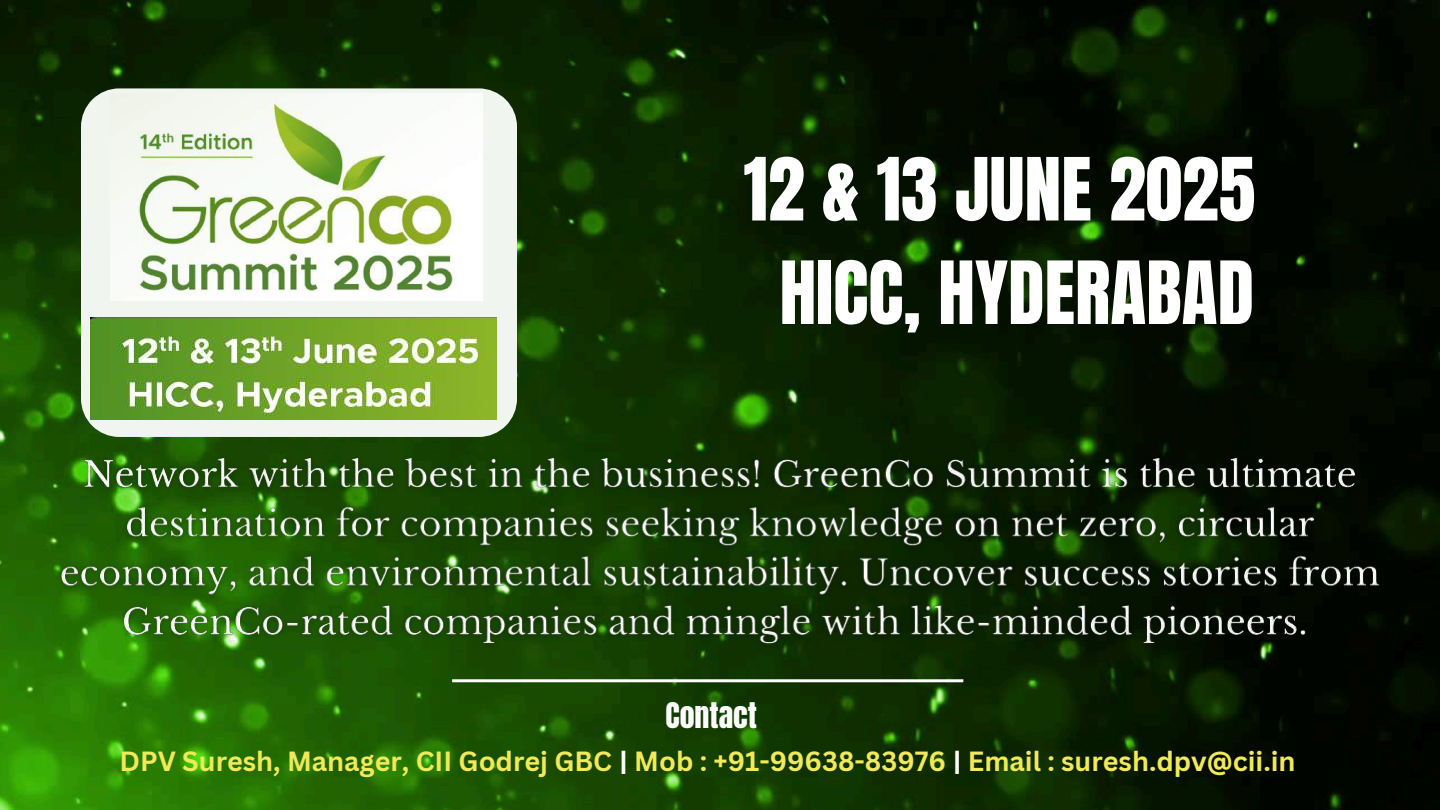
<style>
.page{position:relative;width:1440px;height:810px;background:#fff}
.page>*{position:absolute;margin:0;border:0;box-sizing:border-box;transform-origin:0 0}
.t1{font:74px/103.5px "Anton";color:#fff;text-align:center}
.t2{font:30px "Anton";color:#fff}
.t3{font:700 27px "Canva Sans";color:#f1e959}
.s1{color:#fff}
</style>
<div class="page">
<img style="left:0;top:0;width:1440px;height:810px">
<img style="left:52px;top:450px;width:1338px;height:205px">
<hr style="left:452px;top:679px;width:511px;height:3px;background:#fff">
<svg style="left:81px;top:88px;width:436px;height:349px;fill:#f0f5ef"></svg>
<img style="left:110px;top:94px;width:372px;height:206px">
<img style="left:90px;top:317px;width:407px;height:102px">
<h1 class="t1" style="left:744px;top:139px;width:513px">12 &amp; 13 JUNE 2025<br>HICC, HYDERABAD</h1>
<p class="t2" style="left:666px;top:694px;width:93px">Contact</p>
<p class="t3" style="left:119px;top:742px;width:1178px">DPV Suresh, Manager, CII Godrej GBC <span class="s1">|</span> Mob : +91-99638-83976 <span class="s1">|</span> Email : suresh.dpv@cii.in</p>
</div>
